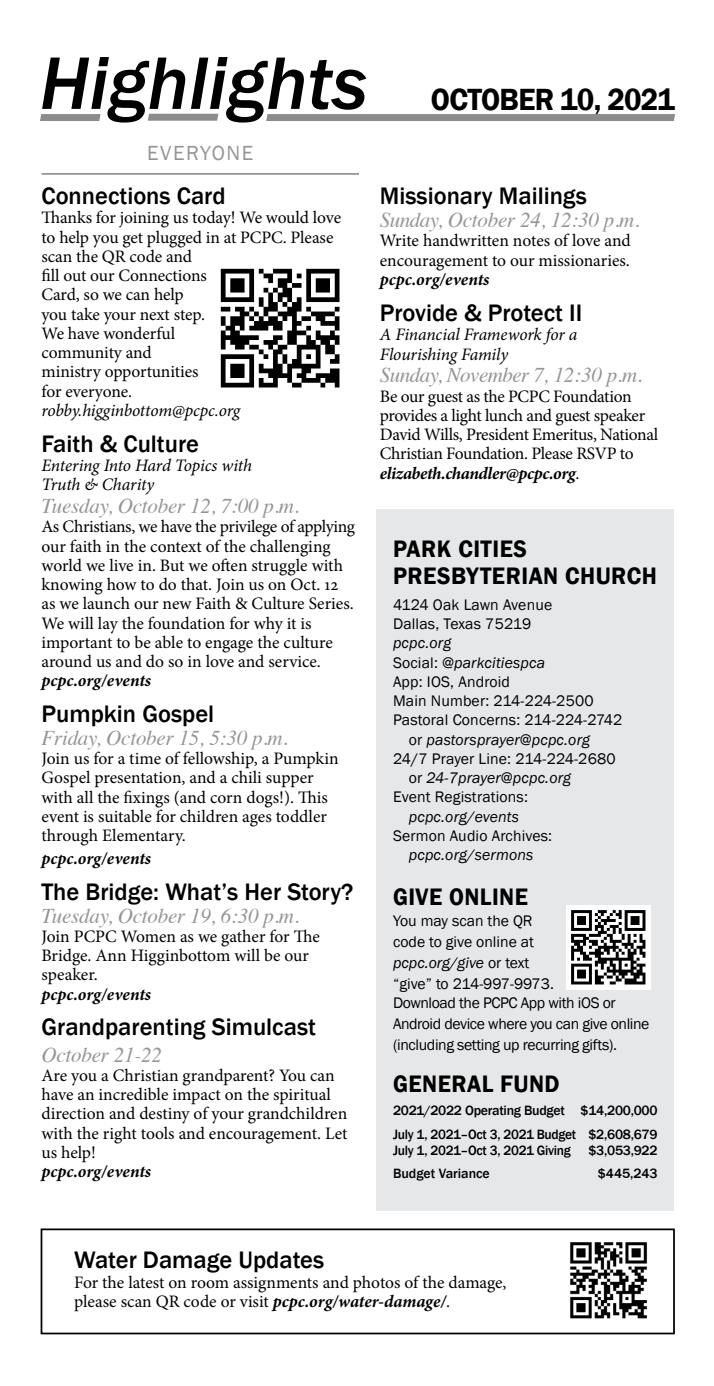
<style>
.page{position:relative;width:714px;height:1386px;background:#fff}
.page>*{position:absolute;margin:0;border:0;box-sizing:border-box;transform-origin:0 0}
.t1{font:italic 500 77px "Franklin Gothic";color:#000}
.t2{font:600 31.5px "Franklin Gothic";letter-spacing:-.025em;color:#000;scale:.95 1}
.t3{font:500 24.5px "Franklin Gothic";color:#000}
.t4{font:600 24.5px/26.2px "Franklin Gothic";letter-spacing:.02em;color:#000;scale:.95 1}
.t5{font:italic 21px "Times";letter-spacing:-.01em;color:#939598}
.t6{font:21px "Franklin Gothic";letter-spacing:.075em;color:#939598}
.t7{font:17.5px/19.2px "Minion Pro";letter-spacing:-.005em;color:#000}
.t8{font:italic 17.5px/19.2px "Minion Pro";letter-spacing:-.01em;color:#000}
.t9{font:italic 700 17.5px "Minion Pro";color:#000}
.t10{font:15.75px/20.8px "Franklin Gothic";letter-spacing:-.025em;color:#000}
.t11{font:15.75px/19.2px "Franklin Gothic";color:#000}
.t12{font:italic 15.75px "Franklin Gothic";letter-spacing:.01em;color:#000}
.t13{font:500 13.83px/23.6px "Franklin Gothic";letter-spacing:-.02em;color:#000}
.t14{font:500 13.83px "Franklin Gothic";color:#000}
.s1{font-weight:700;font-style:italic}
.s2{font-style:normal}
.s3{font-style:italic}
</style>
<div class="page">
<div style="left:377px;top:509px;width:297px;height:702px;background:#e6e7e8"></div>
<img style="left:567px;top:906px;width:84px;height:83px">
<div style="left:41px;top:1228px;width:634px;height:106px;border:2px solid #000"></div>
<img style="left:570px;top:1242px;width:78px;height:77px">
<hr style="left:41px;top:173px;width:318px;height:2px;background:#939598">
<div style="left:41px;top:114px;width:59px;height:7px;background:#8a8c8e"></div>
<div style="left:148px;top:114px;width:70px;height:7px;background:#8a8c8e"></div>
<div style="left:267px;top:114px;width:408px;height:7px;background:#8a8c8e"></div>
<img style="left:220px;top:268px;width:120px;height:120px">
<h1 class="t1" style="left:40px;top:36px;width:329px">Highlights</h1>
<p class="t6" style="left:147px;top:140px;width:108px">EVERYONE</p>
<h3 class="t3" style="left:41px;top:181px;width:186px">Connections Card</h3>
<p class="t7" style="left:41px;top:208px;width:301px">Thanks for joining us today! We would love to help you get plugged in at PCPC. Please scan the QR code and<br>fill out our Connections<br>Card, so we can help<br>you take your next step.<br>We have wonderful<br>community and<br>ministry opportunities<br>for everyone.</p>
<p class="t8" style="left:41px;top:401px;width:200px">robby.higginbottom@pcpc.org</p>
<h3 class="t3" style="left:41px;top:428px;width:159px">Faith &amp; Culture</h3>
<p class="t8" style="left:41px;top:456px;width:212px">Entering Into Hard Topics with<br>Truth &amp; Charity</p>
<p class="t5" style="left:41px;top:488px;width:259px">Tuesday, October 12, 7:00 p.m.</p>
<p class="t7" style="left:41px;top:517px;width:315px">As Christians, we have the privilege of applying our faith in the context of the challenging world we live in. But we often struggle with knowing how to do that. Join us on Oct. 12 as we launch our new Faith &amp; Culture Series.<br>We will lay the foundation for why it is important to be able to engage the culture around us and do so in love and service.</p>
<p class="t9" style="left:41px;top:668px;width:111px">pcpc.org/events</p>
<h3 class="t3" style="left:41px;top:699px;width:174px">Pumpkin Gospel</h3>
<p class="t5" style="left:41px;top:720px;width:248px">Friday, October 15, 5:30 p.m.</p>
<p class="t7" style="left:41px;top:749px;width:299px">Join us for a time of fellowship, a Pumpkin Gospel presentation, and a chili supper with all the fixings (and corn dogs!). This event is suitable for children ages toddler through Elementary.</p>
<p class="t9" style="left:41px;top:846px;width:111px">pcpc.org/events</p>
<h3 class="t3" style="left:41px;top:876px;width:313px">The Bridge: What’s Her Story?</h3>
<p class="t5" style="left:41px;top:897px;width:259px">Tuesday, October 19, 6:30 p.m.</p>
<p class="t7" style="left:41px;top:927px;width:280px">Join PCPC Women as we gather for The<br>Bridge. Ann Higginbottom will be our speaker.</p>
<p class="t9" style="left:41px;top:981px;width:111px">pcpc.org/events</p>
<h3 class="t3" style="left:41px;top:1012px;width:276px">Grandparenting Simulcast</h3>
<p class="t5" style="left:41px;top:1036px;width:122px">October 21-22</p>
<p class="t7" style="left:41px;top:1066px;width:307px">Are you a Christian grandparent? You can have an incredible impact on the spiritual direction and destiny of your grandchildren with the right tools and encouragement. Let us help!</p>
<p class="t9" style="left:41px;top:1159px;width:111px">pcpc.org/events</p>
<h2 class="t2" style="left:431px;top:80px;width:258px">OCTOBER 10, 2021</h2>
<h3 class="t3" style="left:380px;top:180px;width:208px">Missionary Mailings</h3>
<p class="t5" style="left:380px;top:201px;width:261px">Sunday, October 24, 12:30 p.m.</p>
<p class="t7" style="left:380px;top:230px;width:253px;line-height:20.1px">Write handwritten notes of love and encouragement to our missionaries.</p>
<p class="t9" style="left:380px;top:267px;width:111px">pcpc.org/events</p>
<h3 class="t3" style="left:380px;top:298px;width:204px">Provide &amp; Protect II</h3>
<p class="t8" style="left:380px;top:325px;width:199px">A Financial Framework for a<br>Flourishing Family</p>
<p class="t5" style="left:380px;top:357px;width:264px">Sunday, November 7, 12:30 p.m.</p>
<p class="t7" style="left:380px;top:386px;width:280px">Be our guest as the PCPC Foundation provides a light lunch and guest speaker David Wills, President Emeritus, National Christian Foundation. Please RSVP to <span class="s1">elizabeth.chandler@pcpc.org</span>.</p>
<h3 class="t4" style="left:393px;top:536px;width:279px">PARK CITIES<br>PRESBYTERIAN CHURCH</h3>
<p class="t11" style="left:393px;top:595px;width:161px">4124 Oak Lawn Avenue<br>Dallas, Texas 75219</p>
<p class="t12" style="left:393px;top:633px;width:60px">pcpc.org</p>
<p class="t12" style="left:393px;top:652px;width:154px"><span class="s2">Social:</span> @parkcitiespca</p>
<p class="t11" style="left:393px;top:672px;width:119px">App: IOS, Android</p>
<p class="t11" style="left:393px;top:692px;width:202px">Main Number: 214-224-2500</p>
<p class="t11" style="left:393px;top:711px;width:231px">Pastoral Concerns: 214-224-2742</p>
<p class="t12" style="left:409px;top:729px;width:183px"><span class="s2">or</span> pastorsprayer@pcpc.org</p>
<p class="t11" style="left:393px;top:749px;width:224px">24/7 Prayer Line: 214-224-2680</p>
<p class="t12" style="left:409px;top:768px;width:164px"><span class="s2">or</span> 24-7prayer@pcpc.org</p>
<p class="t11" style="left:393px;top:788px;width:137px">Event Registrations:</p>
<p class="t12" style="left:409px;top:806px;width:112px">pcpc.org/events</p>
<p class="t11" style="left:393px;top:826px;width:161px">Sermon Audio Archives:</p>
<p class="t12" style="left:409px;top:845px;width:126px">pcpc.org/sermons</p>
<h3 class="t4" style="left:393px;top:884px;width:144px">GIVE ONLINE</h3>
<p class="t10" style="left:393px;top:910px;width:258px">You may scan the QR<br>code to give online at<br><span class="s3">pcpc.org/give</span> or text<br>“give” to 214-997-9973.<br>Download the PCPC App with iOS or<br>Android device where you can give online (including setting up recurring gifts).</p>
<h3 class="t4" style="left:393px;top:1071px;width:177px">GENERAL FUND</h3>
<p class="t13" style="left:393px;top:1099px;width:266px">2021/2022 Operating Budget $14,200,000<br>July 1, 2021–Oct 3, 2021 Budget $2,608,679</p>
<p class="t13" style="left:393px;top:1138px;width:179px">July 1, 2021–Oct 3, 2021 Giving</p>
<p class="t13" style="left:588px;top:1138px;width:71px">$3,053,922</p>
<p class="t14" style="left:393px;top:1165px;width:98px">Budget Variance</p>
<p class="t13" style="left:598px;top:1162px;width:61px">$445,243</p>
<h3 class="t3" style="left:74px;top:1245px;width:252px">Water Damage Updates</h3>
<p class="t7" style="left:74px;top:1273px;width:434px">For the latest on room assignments and photos of the damage, please scan QR code or visit <span class="s1">pcpc.org/water-damage/</span>.</p>
</div>
